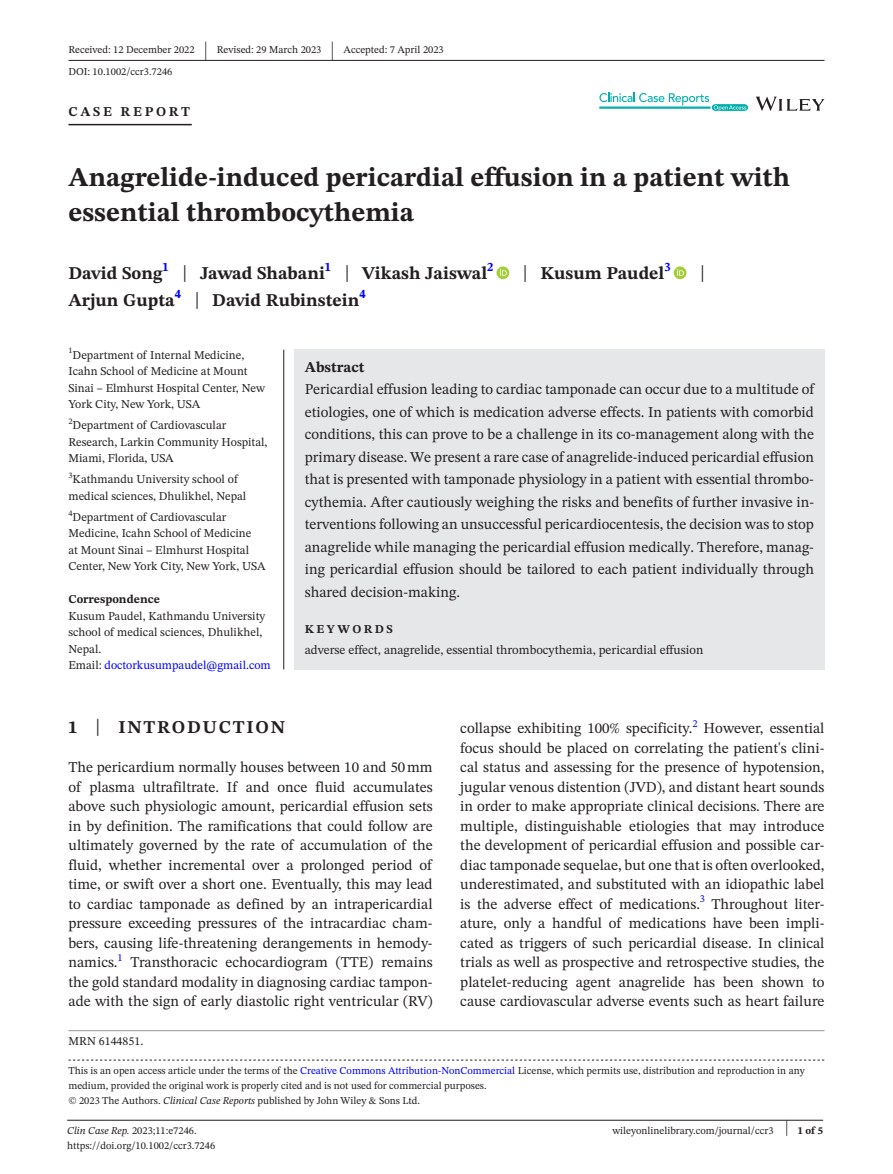
<style>
.page{position:relative;width:893px;height:1174px;background:#fff}
.page>*{position:absolute;margin:0;border:0;box-sizing:border-box;transform-origin:0 0}
.t1{font:700 27px/34.5px "STIX Two Text";color:#231f20}
.t2{font:25.65px "STIX Two Text";color:#231f20;scale:.49 1}
.t3{font:23.4px "STIX Two Text";color:#231f20;scale:.77 1}
.t4{font:700 18px "STIX Two Text";color:#231f20}
.t5{font:700 18px "STIX Two Text";letter-spacing:.1em;color:#231f20}
.t6{font:15px/19.5px "STIX Two Text";color:#231f20;text-align:justify}
.t7{font:700 15px "STIX Two Text";color:#231f20}
.t8{font:700 13.5px "STIX Two Text";letter-spacing:.2em;color:#231f20}
.t9{font:12.75px "STIX Two Text";color:#231f20}
.t10{font:12px/16.5px "STIX Two Text";color:#231f20}
.t11{font:700 12px "STIX Two Text";color:#231f20}
.t12{font:700 12px "STIX Two Text";letter-spacing:.2em;color:#231f20}
.t13{font:10.5px/15px "STIX Two Text";color:#231f20}
.t14{font:700 10.5px "STIX Two Text";color:#231f20}
.t15{font:10.5px "STIX Two Text";color:#00f}
.s1{font-weight:400;font-size:23.4px}
.s2{color:#00f}
.s3{font-weight:400;font-size:23.7px}
.s4{font-style:italic}
.s5{font-weight:400;font-size:22.2px}
</style>
<div class="page">
<hr style="left:67px;top:1119px;width:756px;height:1px;background:#231f20">
<svg style="left:756px;top:97px;width:68px;height:14px"></svg>
<svg style="left:599px;top:93px;width:149px;height:18px"></svg>
<hr style="left:68px;top:60px;width:756px;height:1px;background:#231f20">
<hr style="left:68px;top:124px;width:124px;height:1px;background:#231f20">
<div style="left:497px;top:266px;width:12px;height:13px;background:#a5cd39;border-radius:50%"></div>
<svg style="left:500px;top:269px;width:7px;height:7px"></svg>
<div style="left:674px;top:266px;width:12px;height:13px;background:#a5cd39;border-radius:50%"></div>
<svg style="left:677px;top:269px;width:7px;height:7px"></svg>
<svg style="left:68px;top:1059px;width:756px;height:1px"></svg>
<hr style="left:68px;top:1030px;width:756px;height:1px;background:#939598">
<hr style="left:283px;top:350px;width:1px;height:319px;background:#231f20">
<div style="left:294px;top:350px;width:530px;height:314px;background:#e6e7e9"></div>
<div style="left:294px;top:663px;width:530px;height:6px;background:#e6e7e9"></div>
<p class="t13" style="left:68px;top:42px;width:128px">Received: 12 December 2022</p>
<h2 class="t2" style="left:204px;top:32px;width:8px">|</h2>
<p class="t13" style="left:217px;top:42px;width:106px">Revised: 29 March 2023</p>
<h2 class="t2" style="left:331px;top:32px;width:8px">|</h2>
<p class="t13" style="left:344px;top:42px;width:102px">Accepted: 7 April 2023</p>
<p class="t13" style="left:68px;top:64px;width:105px">DOI: 10.1002/ccr3.7246</p>
<p class="t8" style="left:68px;top:101px;width:123px">CASE REPORT</p>
<h1 class="t1" style="left:68px;top:161px;width:723px">Anagrelide-induced pericardial effusion in a patient with essential thrombocythemia</h1>
<p class="t4" style="left:68px;top:260px;width:427px">David Song<sup>1</sup> <span class="s1">|</span> Jawad Shabani<sup>1</sup> <span class="s1">|</span> Vikash Jaiswal<sup>2</sup></p>
<p class="t4" style="left:523px;top:260px;width:149px"><span class="s1">|</span> Kusum Paudel<sup>3</sup></p>
<h3 class="t3" style="left:700px;top:257px;width:8px">|</h3>
<p class="t4" style="left:68px;top:287px;width:299px">Arjun Gupta<sup>4</sup> <span class="s1">|</span> David Rubinstein<sup>4</sup></p>
<p class="t10" style="left:68px;top:346px;width:198px"><sup>1</sup>Department of Internal Medicine,<br>Icahn School of Medicine at Mount<br>Sinai – Elmhurst Hospital Center, New<br>York City, New York, USA</p>
<p class="t10" style="left:68px;top:417px;width:201px"><sup>2</sup>Department of Cardiovascular<br>Research, Larkin Community Hospital,<br>Miami, Florida, USA</p>
<p class="t10" style="left:68px;top:471px;width:179px"><sup>3</sup>Kathmandu University school of medical sciences, Dhulikhel, Nepal</p>
<p class="t10" style="left:68px;top:508px;width:199px"><sup>4</sup>Department of Cardiovascular Medicine, Icahn School of Medicine<br>at Mount Sinai – Elmhurst Hospital Center, New York City, New York, USA</p>
<p class="t11" style="left:68px;top:591px;width:93px">Correspondence</p>
<p class="t10" style="left:68px;top:607px;width:204px">Kusum Paudel, Kathmandu University school of medical sciences, Dhulikhel,<br>Nepal.<br>Email: <span class="s2">doctorkusumpaudel@gmail.com</span></p>
<p class="t7" style="left:305px;top:356px;width:61px">Abstract</p>
<p class="t6" style="left:305px;top:378px;width:511px;line-height:22.5px">Pericardial effusion leading to cardiac tamponade can occur due to a multitude of etiologies, one of which is medication adverse effects. In patients with comorbid conditions, this can prove to be a challenge in its co-management along with the primary disease. We present a rare case of anagrelide-induced pericardial effusion that is presented with tamponade physiology in a patient with essential thrombo&shy;cythemia. After cautiously weighing the risks and benefits of further invasive in&shy;terventions following an unsuccessful pericardiocentesis, the decision was to stop anagrelide while managing the pericardial effusion medically. Therefore, manag&shy;ing pericardial effusion should be tailored to each patient individually through shared decision-making.</p>
<p class="t12" style="left:305px;top:620px;width:90px">KEYWORDS</p>
<p class="t9" style="left:305px;top:640px;width:400px">adverse effect, anagrelide, essential thrombocythemia, pericardial effusion</p>
<p class="t5" style="left:68px;top:714px;width:218px">1 <span class="s3">|</span> INTRODUCTION</p>
<p class="t6" style="left:68px;top:757px;width:366px">The pericardium normally houses between 10 and 50mm of plasma ultrafiltrate. If and once fluid accumulates above such physiologic amount, pericardial effusion sets in by definition. The ramifications that could follow are ultimately governed by the rate of accumulation of the fluid, whether incremental over a prolonged period of time, or swift over a short one. Eventually, this may lead to cardiac tamponade as defined by an intrapericardial pressure exceeding pressures of the intracardiac cham&shy;bers, causing life-threatening derangements in hemody&shy;namics.</p>
<p class="t15" style="left:118px;top:949px;width:7px">1</p>
<p class="t6" style="left:68px;top:952px;width:366px;text-indent:62px">Transthoracic echocardiogram (TTE) remains the gold standard modality in diagnosing cardiac tampon&shy;ade with the sign of early diastolic right ventricular (RV)</p>
<p class="t10" style="left:68px;top:1032px;width:76px">MRN 6144851.</p>
<p class="t6" style="left:460px;top:718px;width:234px">collapse exhibiting 100% specificity.</p>
<p class="t15" style="left:692px;top:715px;width:7px">2</p>
<p class="t6" style="left:460px;top:718px;width:366px;text-indent:243px">However, essential focus should be placed on correlating the patient's clini&shy;cal status and assessing for the presence of hypotension, jugular venous distention (JVD), and distant heart sounds in order to make appropriate clinical decisions. There are multiple, distinguishable etiologies that may introduce the development of pericardial effusion and possible car&shy;diac tamponade sequelae, but one that is often overlooked, underestimated, and substituted with an idiopathic label is the adverse effect of medications.</p>
<p class="t15" style="left:700px;top:891px;width:7px">3</p>
<p class="t6" style="left:460px;top:894px;width:366px;text-indent:251px">Throughout liter&shy;ature, only a handful of medications have been impli&shy;cated as triggers of such pericardial disease. In clinical trials as well as prospective and retrospective studies, the platelet-reducing agent anagrelide has been shown to cause cardiovascular adverse events such as heart failure</p>
<p class="t13" style="left:68px;top:1063px;width:738px">This is an open access article under the terms of the <span class="s2">Creative Commons Attribution-NonCommercial</span> License, which permits use, distribution and reproduction in any medium, provided the original work is properly cited and is not used for commercial purposes.<br>© 2023 The Authors. <span class="s4">Clinical Case Reports</span> published by John Wiley &amp; Sons Ltd.</p>
<p class="t13" style="left:67px;top:1123px;width:131px"><span class="s4">Clin Case Rep.</span> 2023;11:e7246.</p>
<p class="t14" style="left:785px;top:1123px;width:39px"><span class="s5">|</span> 1 of 5</p>
<p class="t13" style="left:67px;top:1138px;width:150px">https://doi.org/10.1002/ccr3.7246</p>
<p class="t13" style="left:612px;top:1123px;width:163px">wileyonlinelibrary.com/journal/ccr3</p>
</div>
